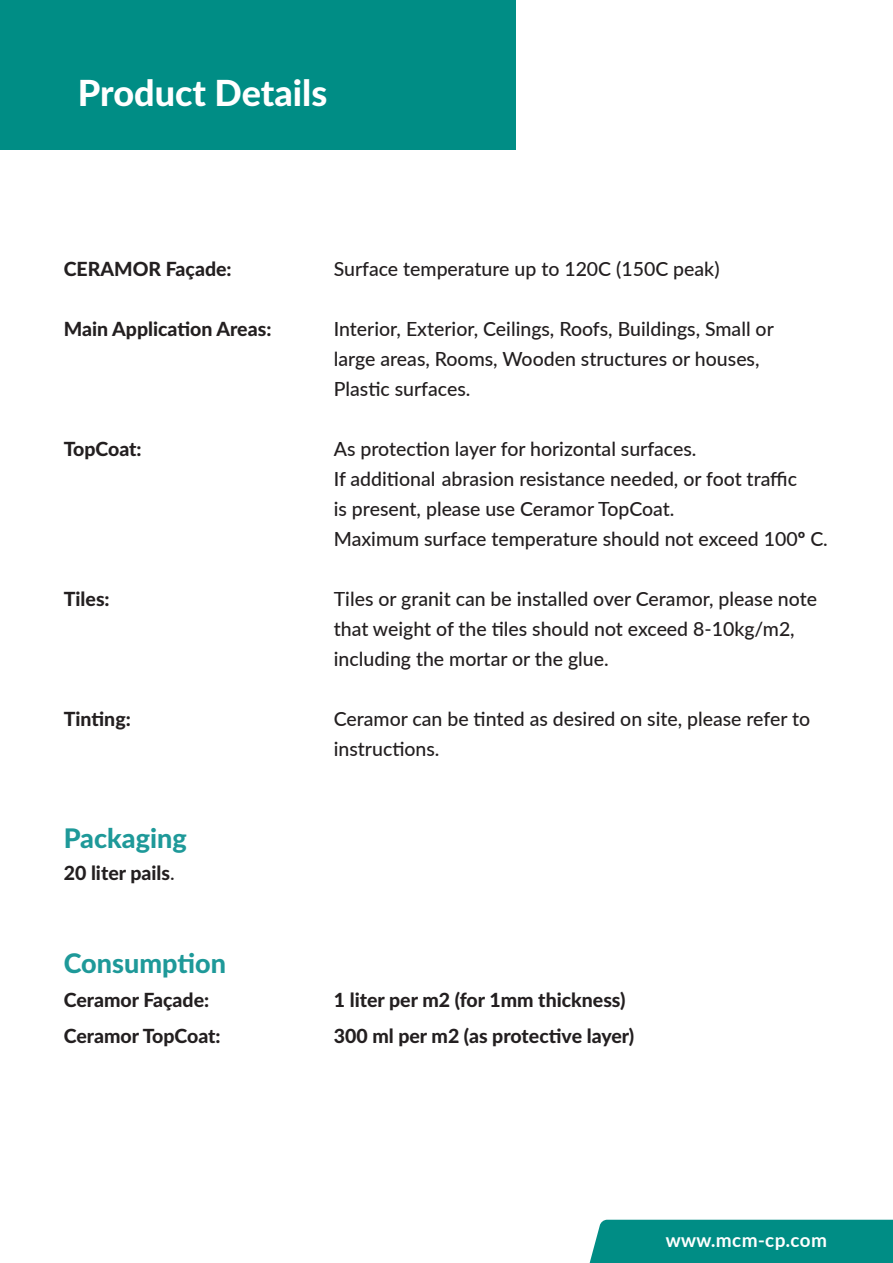
<style>
.page{position:relative;width:893px;height:1263px;background:#fff}
.page>*{position:absolute;margin:0;border:0;box-sizing:border-box;transform-origin:0 0}
.t1{font:800 36px "Lato";color:#fff}
.t2{font:800 27px "Lato";color:#1e9999}
.t3{font:500 19.5px/30px "Lato";color:#231f20}
.t4{font:800 19.5px "Lato";color:#231f20}
.t5{font:700 18.9px "Lato";letter-spacing:.025em;color:#fff}
.s1{font-weight:700}
.s2{font-weight:500}
</style>
<div class="page">
<div style="left:0;top:0;width:515px;height:149px;background:#008d85"></div>
<div style="left:590px;top:1220px;width:303px;height:43px;background:#008d85"></div>
<p class="t1" style="left:78px;top:66px;width:251px">Product Details</p>
<p class="t4" style="left:64px;top:255px;width:169px">CERAMOR Façade:</p>
<p class="t3" style="left:334px;top:253px;width:387px">Surface temperature up to 120C (150C peak)</p>
<p class="t4" style="left:64px;top:315px;width:209px">Main Application Areas:</p>
<p class="t3" style="left:334px;top:313px;width:441px">Interior, Exterior, Ceilings, Roofs, Buildings, Small or</p>
<p class="t3" style="left:334px;top:343px;width:427px">large areas, Rooms, Wooden structures or houses,</p>
<p class="t3" style="left:334px;top:373px;width:138px">Plastic surfaces.</p>
<p class="t4" style="left:64px;top:435px;width:79px">TopCoat:</p>
<p class="t3" style="left:334px;top:433px;width:364px">As protection layer for horizontal surfaces.</p>
<p class="t3" style="left:334px;top:463px;width:465px">If additional abrasion resistance needed, or foot traffic</p>
<p class="t3" style="left:334px;top:493px;width:342px">is present, please use Ceramor TopCoat.</p>
<p class="t3" style="left:334px;top:523px;width:496px">Maximum surface temperature should not exceed 100<span class="s1">º</span> C.</p>
<p class="t4" style="left:64px;top:585px;width:47px">Tiles:</p>
<p class="t3" style="left:334px;top:583px;width:485px">Tiles or granit can be installed over Ceramor, please note that weight of the tiles should not exceed 8-10kg/m2, including the mortar or the glue.</p>
<p class="t4" style="left:64px;top:705px;width:69px">Tinting:</p>
<p class="t3" style="left:334px;top:703px;width:478px">Ceramor can be tinted as desired on site, please refer to</p>
<p class="t3" style="left:334px;top:733px;width:107px">instructions.</p>
<p class="t2" style="left:64px;top:818px;width:124px">Packaging</p>
<p class="t4" style="left:64px;top:859px;width:113px">20 liter pails<span class="s2">.</span></p>
<p class="t2" style="left:64px;top:943px;width:164px">Consumption</p>
<p class="t4" style="left:64px;top:985px;width:147px">Ceramor Façade:</p>
<p class="t4" style="left:334px;top:985px;width:293px">1 liter per m2 (for 1mm thickness)</p>
<p class="t4" style="left:64px;top:1021px;width:158px">Ceramor TopCoat:</p>
<p class="t4" style="left:334px;top:1021px;width:302px">300 ml per m2 (as protective layer)</p>
<p class="t5" style="left:666px;top:1229px;width:163px">www.mcm-cp.com</p>
</div>
